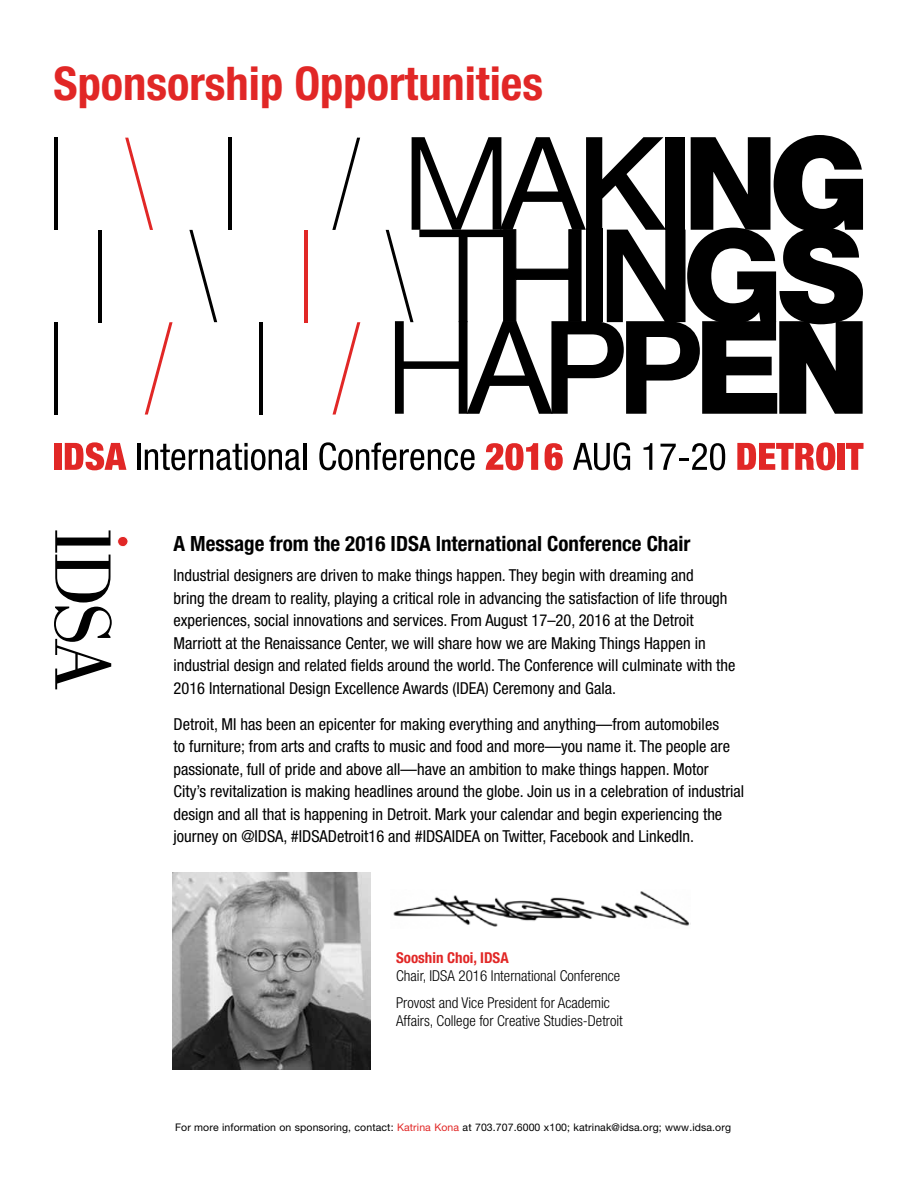
<style>
.page{position:relative;width:918px;height:1188px;background:#fff}
.page>*{position:absolute;margin:0;border:0;box-sizing:border-box;transform-origin:0 0}
.t1{font:700 condensed 46.5px "Helvetica Neue LT Std";color:#e12726}
.t2{font:700 condensed 21px "Helvetica Neue LT Std";color:#000}
.t3{font:condensed 16.5px/22.5px "Helvetica Neue LT Std";color:#000}
.t4{font:300 condensed 15px/27px "Helvetica Neue LT Std";color:#000}
.t5{font:700 condensed 15px "Helvetica Neue LT Std";color:#e12726}
.t6{font:10.5px "Helvetica Neue LT Std";letter-spacing:.01em;color:#000}
.s1{color:#e12726}
</style>
<div class="page">
<img style="left:173px;top:873px;width:197px;height:197px">
<img style="left:393px;top:891px;width:297px;height:36px">
<svg style="left:54px;top:530px;width:58px;height:159px"></svg>
<div style="left:118px;top:536px;width:10px;height:11px;background:#e12726;border-radius:50%"></div>
<div style="left:117px;top:536px;width:11px;height:11px;border:1px solid #fff;border-radius:50%"></div>
<svg style="left:332px;top:138px;width:28px;height:92px"></svg>
<hr style="left:229px;top:138px;width:3px;height:92px;background:#000">
<svg style="left:125px;top:138px;width:28px;height:92px"></svg>
<hr style="left:305px;top:230px;width:3px;height:92px;background:#e12726">
<svg style="left:189px;top:230px;width:28px;height:92px"></svg>
<hr style="left:99px;top:230px;width:3px;height:92px;background:#000">
<svg style="left:333px;top:322px;width:27px;height:93px"></svg>
<hr style="left:259px;top:322px;width:3px;height:93px;background:#000">
<hr style="left:54px;top:322px;width:4px;height:93px;background:#000">
<svg style="left:145px;top:322px;width:28px;height:93px"></svg>
<div style="left:55px;top:443px;width:7px;height:27px;background:#e12726"></div>
<svg style="left:65px;top:442px;width:61px;height:28px"></svg>
<hr style="left:137px;top:443px;width:4px;height:27px;background:#000">
<svg style="left:145px;top:443px;width:155px;height:27px"></svg>
<hr style="left:303px;top:443px;width:3px;height:27px;background:#000">
<svg style="left:319px;top:442px;width:156px;height:28px"></svg>
<svg style="left:486px;top:443px;width:52px;height:27px"></svg>
<svg style="left:545px;top:443px;width:18px;height:27px"></svg>
<svg style="left:573px;top:442px;width:57px;height:28px"></svg>
<svg style="left:644px;top:443px;width:8px;height:27px"></svg>
<svg style="left:661px;top:443px;width:64px;height:27px"></svg>
<svg style="left:737px;top:442px;width:98px;height:28px"></svg>
<div style="left:838px;top:443px;width:7px;height:27px;background:#e12726"></div>
<svg style="left:846px;top:443px;width:18px;height:27px"></svg>
<hr style="left:55px;top:137px;width:3px;height:92px;background:#000">
<svg style="left:386px;top:135px;width:477px;height:279px"></svg>
<h1 class="t1" style="left:54px;top:55px;width:491px">Sponsorship Opportunities</h1>
<p class="t2" style="left:174px;top:530px;width:519px">A Message from the 2016 IDSA International Conference Chair</p>
<p class="t3" style="left:174px;top:564px;width:563px">Industrial designers are driven to make things happen. They begin with dreaming and<br>bring the dream to reality, playing a critical role in advancing the satisfaction of life through experiences, social innovations and services. From August 17–20, 2016 at the Detroit Marriott at the Renaissance Center, we will share how we are Making Things Happen in industrial design and related fields around the world. The Conference will culminate with the 2016 International Design Excellence Awards (IDEA) Ceremony and Gala.</p>
<p class="t3" style="left:174px;top:712px;width:572px">Detroit, MI has been an epicenter for making everything and anything—from automobiles<br>to furniture; from arts and crafts to music and food and more—you name it. The people are passionate, full of pride and above all—have an ambition to make things happen. Motor City’s revitalization is making headlines around the globe. Join us in a celebration of industrial design and all that is happening in Detroit. Mark your calendar and begin experiencing the journey on @IDSA, #IDSADetroit16 and #IDSAIDEA on Twitter, Facebook and LinkedIn.</p>
<p class="t5" style="left:396px;top:949px;width:114px">Sooshin Choi, IDSA</p>
<p class="t4" style="left:396px;top:962px;width:226px">Chair, IDSA 2016 International Conference<br>Provost and Vice President for Academic</p>
<p class="t4" style="left:396px;top:1007px;width:228px">Affairs, College for Creative Studies-Detroit</p>
<p class="t6" style="left:175px;top:1121px;width:557px">For more information on sponsoring, contact: <span class="s1">Katrina Kona</span> at 703.707.6000 x100; katrinak@idsa.org; www.idsa.org</p>
</div>
